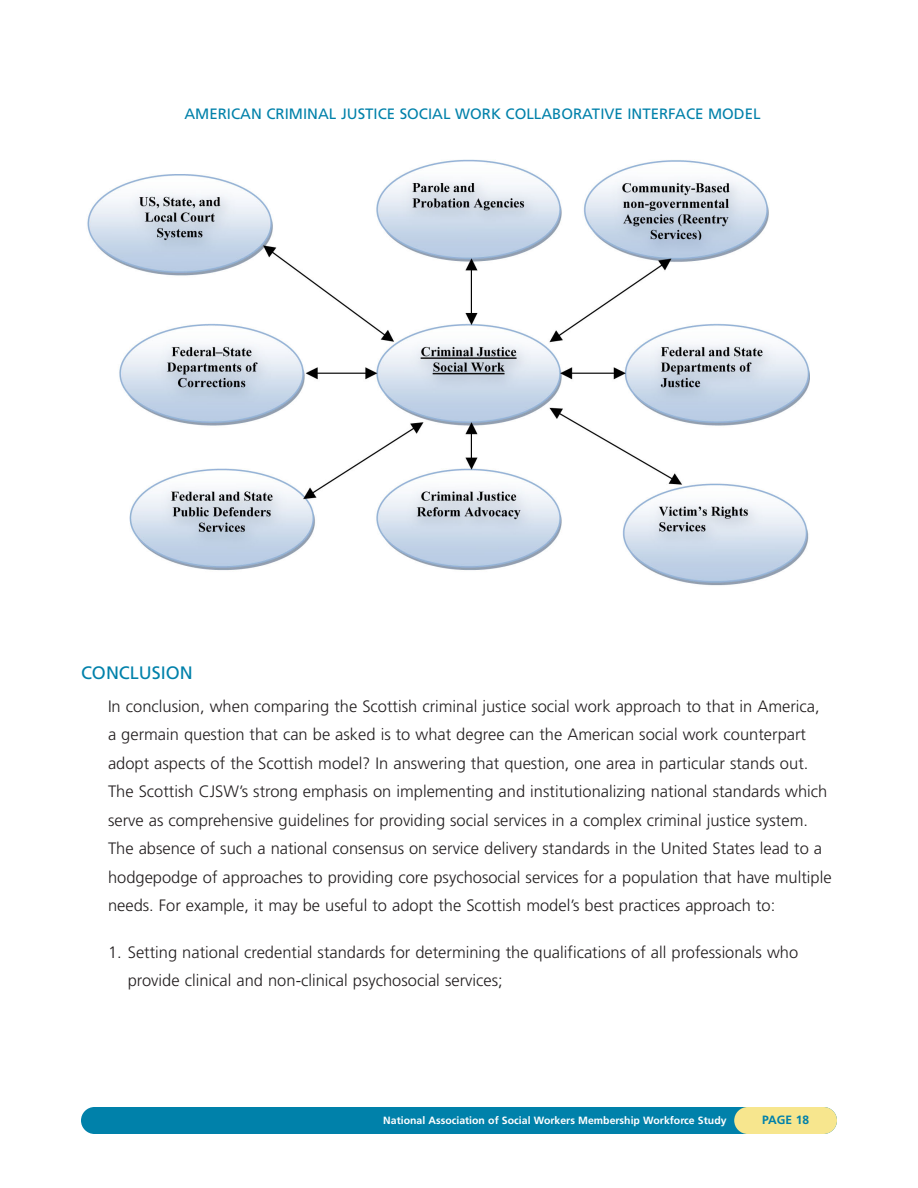
<style>
.page{position:relative;width:918px;height:1188px;background:#fff}
.page>*{position:absolute;margin:0;border:0;box-sizing:border-box;transform-origin:0 0}
.t1{font:18px "Frutiger";color:#0081aa}
.t2{font:300 16.5px/28.5px "Frutiger";color:#231f20}
.t3{font:15px "Frutiger";color:#0081aa}
.t4{font:700 12px "Frutiger";color:#0081aa}
.t5{font:700 10.5px "Frutiger";color:#fff}
</style>
<div class="page">
<div style="left:81px;top:1107px;width:756px;height:27px;background:#0081aa;border-radius:14px"></div>
<div style="left:734px;top:1107px;width:103px;height:27px;background:#f7e68e;border-radius:13px"></div>
<img style="left:87px;top:159px;width:723px;height:427px">
<p class="t3" style="left:184px;top:108px;width:578px">AMERICAN CRIMINAL JUSTICE SOCIAL WORK COLLABORATIVE INTERFACE MODEL</p>
<p class="t1" style="left:81px;top:665px;width:113px">CONCLUSION</p>
<p class="t2" style="left:108px;top:693px;width:725px">In conclusion, when comparing the Scottish criminal justice social work approach to that in America, a germain question that can be asked is to what degree can the American social work counterpart adopt aspects of the Scottish model? In answering that question, one area in particular stands out.<br>The Scottish CJSW’s strong emphasis on implementing and institutionalizing national standards which serve as comprehensive guidelines for providing social services in a complex criminal justice system.<br>The absence of such a national consensus on service delivery standards in the United States lead to a hodgepodge of approaches to providing core psychosocial services for a population that have multiple needs. For example, it may be useful to adopt the Scottish model’s best practices approach to:</p>
<p class="t2" style="left:128px;top:939px;width:672px;text-indent:-20px">1. Setting national credential standards for determining the qualifications of all professionals who provide clinical and non-clinical psychosocial services;</p>
<p class="t5" style="left:383px;top:1116px;width:345px">National Association of Social Workers Membership Workforce Study</p>
<p class="t4" style="left:762px;top:1115px;width:48px">PAGE 18</p>
</div>
